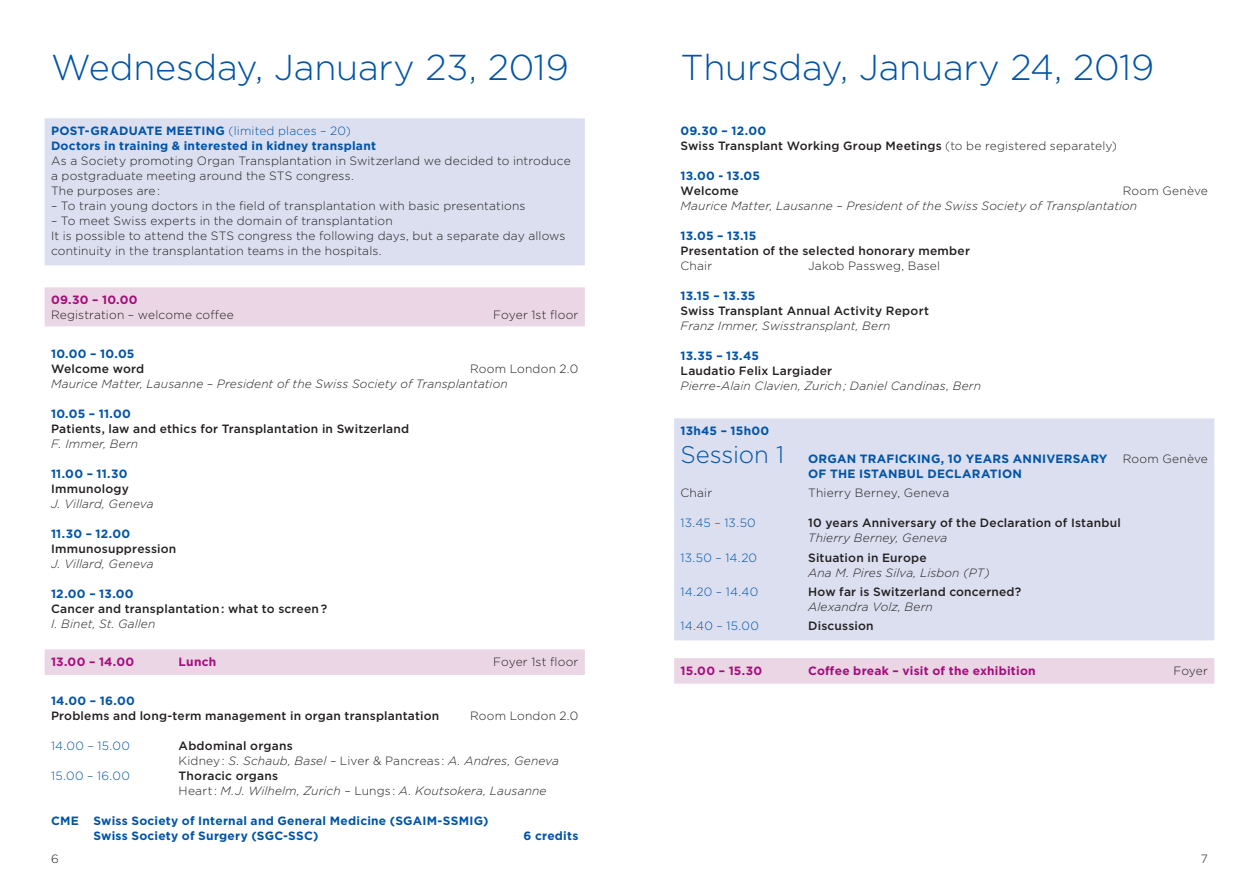
<style>
.page{position:relative;width:1259px;height:893px;background:#fff}
.page>*{position:absolute;margin:0;border:0;box-sizing:border-box;transform-origin:0 0}
.t1{font:300 36px "Gotham";letter-spacing:-.005em;color:#0154a6}
.t2{font:300 12px/15px "Gotham";letter-spacing:.015em;color:#231f20}
.t3{font:italic 300 12px/15px "Gotham";letter-spacing:.01em;color:#231f20}
.t4{font:500 12px/15px "Gotham";letter-spacing:.02em;color:#231f20}
.t5{font:700 12px/15px "Gotham";letter-spacing:.02em;color:#0154a6}
.t6{font:700 12px "Gotham";letter-spacing:.02em;color:#a50d7b}
.t7{font:300 12px "Gotham";letter-spacing:.025em;color:#0154a6}
.s1{font-weight:300}
.s2{font-weight:500;font-style:normal}
.s3{font-style:normal}
.s4{font-weight:700;color:#0154a6}
.s5{font-weight:300;font-size:24px}
</style>
<div class="page">
<div style="left:45px;top:118px;width:540px;height:147px;background:#dbdff0"></div>
<div style="left:45px;top:287px;width:540px;height:39px;background:#ebd6e5"></div>
<div style="left:45px;top:649px;width:540px;height:26px;background:#ebd6e5"></div>
<div style="left:674px;top:418px;width:540px;height:222px;background:#dbdff0"></div>
<div style="left:674px;top:658px;width:540px;height:26px;background:#ebd6e5"></div>
<h1 class="t1" style="left:51px;top:44px;width:519px">Wednesday, January 23, 2019</h1>
<p class="t5" style="left:51px;top:124px;width:326px">POST-GRADUATE MEETING <span class="s1">(limited places – 20)<br></span>Doctors in training &amp; interested in kidney transplant</p>
<p class="t2" style="left:51px;top:153px;width:521px">As a Society promoting Organ Transplantation in Switzerland we decided to introduce a postgraduate meeting around the STS congress.<br>The purposes are :</p>
<p class="t2" style="left:51px;top:198px;width:476px">– To train young doctors in the field of transplantation with basic presentations</p>
<p class="t2" style="left:51px;top:213px;width:516px">– To meet Swiss experts in the domain of transplantation<br>It is possible to attend the STS congress the following days, but a separate day allows continuity in the transplantation teams in the hospitals.</p>
<p class="t6" style="left:51px;top:292px;width:88px">09.30 – 10.00</p>
<p class="t2" style="left:51px;top:307px;width:184px">Registration – welcome coffee</p>
<p class="t2" style="left:493px;top:307px;width:87px">Foyer 1st floor</p>
<p class="t5" style="left:51px;top:346px;width:85px">10.00 – 10.05</p>
<p class="t4" style="left:51px;top:361px;width:95px">Welcome word</p>
<p class="t2" style="left:470px;top:361px;width:110px">Room London 2.0</p>
<p class="t3" style="left:51px;top:376px;width:458px">Maurice Matter, Lausanne – President of the Swiss Society of Transplantation</p>
<p class="t5" style="left:51px;top:406px;width:81px">10.05 – 11.00</p>
<p class="t4" style="left:51px;top:421px;width:360px">Patients, law and ethics for Transplantation in Switzerland</p>
<p class="t3" style="left:51px;top:436px;width:89px">F. Immer, Bern</p>
<p class="t5" style="left:51px;top:466px;width:78px">11.00 – 11.30</p>
<p class="t4" style="left:51px;top:481px;width:79px">Immunology</p>
<p class="t3" style="left:51px;top:496px;width:104px">J. Villard, Geneva</p>
<p class="t5" style="left:51px;top:526px;width:81px">11.30 – 12.00</p>
<p class="t4" style="left:51px;top:541px;width:127px">Immunosuppression</p>
<p class="t3" style="left:51px;top:556px;width:104px">J. Villard, Geneva</p>
<p class="t5" style="left:51px;top:586px;width:84px">12.00 – 13.00</p>
<p class="t4" style="left:51px;top:601px;width:278px">Cancer and transplantation : what to screen ?</p>
<p class="t3" style="left:51px;top:616px;width:106px">I. Binet, St. Gallen</p>
<p class="t6" style="left:51px;top:654px;width:85px">13.00 – 14.00</p>
<p class="t6" style="left:179px;top:654px;width:39px">Lunch</p>
<p class="t2" style="left:493px;top:654px;width:87px">Foyer 1st floor</p>
<p class="t5" style="left:51px;top:693px;width:85px">14.00 – 16.00</p>
<p class="t4" style="left:51px;top:708px;width:390px">Problems and long-term management in organ transplantation</p>
<p class="t2" style="left:470px;top:708px;width:110px">Room London 2.0</p>
<p class="t7" style="left:51px;top:738px;width:80px">14.00 – 15.00</p>
<p class="t3" style="left:179px;top:738px;width:382px"><span class="s2">Abdominal organs<br></span><span class="s3">Kidney :</span> S. Schaub, Basel – <span class="s3">Liver &amp; Pancreas :</span> A. Andres, Geneva</p>
<p class="t7" style="left:51px;top:768px;width:81px">15.00 – 16.00</p>
<p class="t3" style="left:179px;top:768px;width:369px"><span class="s2">Thoracic organs<br></span><span class="s3">Heart :</span> M.J. Wilhelm, Zurich – <span class="s3">Lungs :</span> A. Koutsokera, Lausanne</p>
<p class="t5" style="left:94px;top:813px;width:396px;text-indent:-43px">CME Swiss Society of Internal and General Medicine (SGAIM-SSMIG)<br>Swiss Society of Surgery (SGC-SSC)</p>
<p class="t5" style="left:523px;top:828px;width:56px">6 credits</p>
<h1 class="t1" style="left:680px;top:44px;width:475px">Thursday, January 24, 2019</h1>
<p class="t4" style="left:680px;top:123px;width:438px"><span class="s4">09.30 – 12.00<br></span>Swiss Transplant Working Group Meetings <span class="s1">(to be registered separately)</span></p>
<p class="t5" style="left:680px;top:169px;width:81px">13.00 - 13.05</p>
<p class="t4" style="left:680px;top:183px;width:60px">Welcome</p>
<p class="t2" style="left:1122px;top:183px;width:87px">Room Genève</p>
<p class="t3" style="left:680px;top:198px;width:458px">Maurice Matter, Lausanne – President of the Swiss Society of Transplantation</p>
<p class="t5" style="left:680px;top:229px;width:77px">13.05 – 13.15</p>
<p class="t4" style="left:680px;top:243px;width:291px">Presentation of the selected honorary member</p>
<p class="t2" style="left:680px;top:258px;width:33px">Chair</p>
<p class="t2" style="left:808px;top:258px;width:133px">Jakob Passweg, Basel</p>
<p class="t5" style="left:680px;top:289px;width:76px">13.15 – 13.35</p>
<p class="t4" style="left:680px;top:303px;width:250px">Swiss Transplant Annual Activity Report</p>
<p class="t3" style="left:680px;top:318px;width:211px">Franz Immer, Swisstransplant, Bern</p>
<p class="t5" style="left:680px;top:349px;width:80px">13.35 – 13.45</p>
<p class="t4" style="left:680px;top:363px;width:153px">Laudatio Felix Largiader</p>
<p class="t3" style="left:680px;top:378px;width:302px">Pierre-Alain Clavien, Zurich ; Daniel Candinas, Bern</p>
<p class="t5" style="left:680px;top:424px;width:90px">13h45 – 15h00</p>
<p class="t5" style="left:680px;top:451px;width:428px"><span class="s5">Session 1</span> ORGAN TRAFICKING, 10 YEARS ANNIVERSARY</p>
<p class="t2" style="left:1122px;top:451px;width:87px">Room Genève</p>
<p class="t5" style="left:808px;top:466px;width:215px">OF THE ISTANBUL DECLARATION</p>
<p class="t2" style="left:680px;top:485px;width:33px">Chair</p>
<p class="t2" style="left:808px;top:485px;width:143px">Thierry Berney, Geneva</p>
<p class="t7" style="left:680px;top:516px;width:77px">13.45 – 13.50</p>
<p class="t4" style="left:808px;top:515px;width:314px">10 years Anniversary of the Declaration of Istanbul</p>
<p class="t3" style="left:808px;top:530px;width:141px">Thierry Berney, Geneva</p>
<p class="t7" style="left:680px;top:550px;width:78px">13.50 – 14.20</p>
<p class="t4" style="left:808px;top:550px;width:120px">Situation in Europe</p>
<p class="t3" style="left:808px;top:565px;width:183px">Ana M. Pires Silva, Lisbon (PT)</p>
<p class="t7" style="left:680px;top:584px;width:79px">14.20 – 14.40</p>
<p class="t4" style="left:808px;top:584px;width:215px">How far is Switzerland concerned?</p>
<p class="t3" style="left:808px;top:599px;width:126px">Alexandra Volz, Bern</p>
<p class="t7" style="left:680px;top:618px;width:80px">14.40 – 15.00</p>
<p class="t4" style="left:808px;top:618px;width:67px">Discussion</p>
<p class="t6" style="left:680px;top:663px;width:83px">15.00 – 15.30</p>
<p class="t6" style="left:808px;top:663px;width:229px">Coffee break – visit of the exhibition</p>
<p class="t2" style="left:1173px;top:663px;width:36px">Foyer</p>
<p class="t2" style="left:51px;top:851px;width:9px">6</p>
<p class="t2" style="left:1201px;top:851px;width:9px">7</p>
</div>
